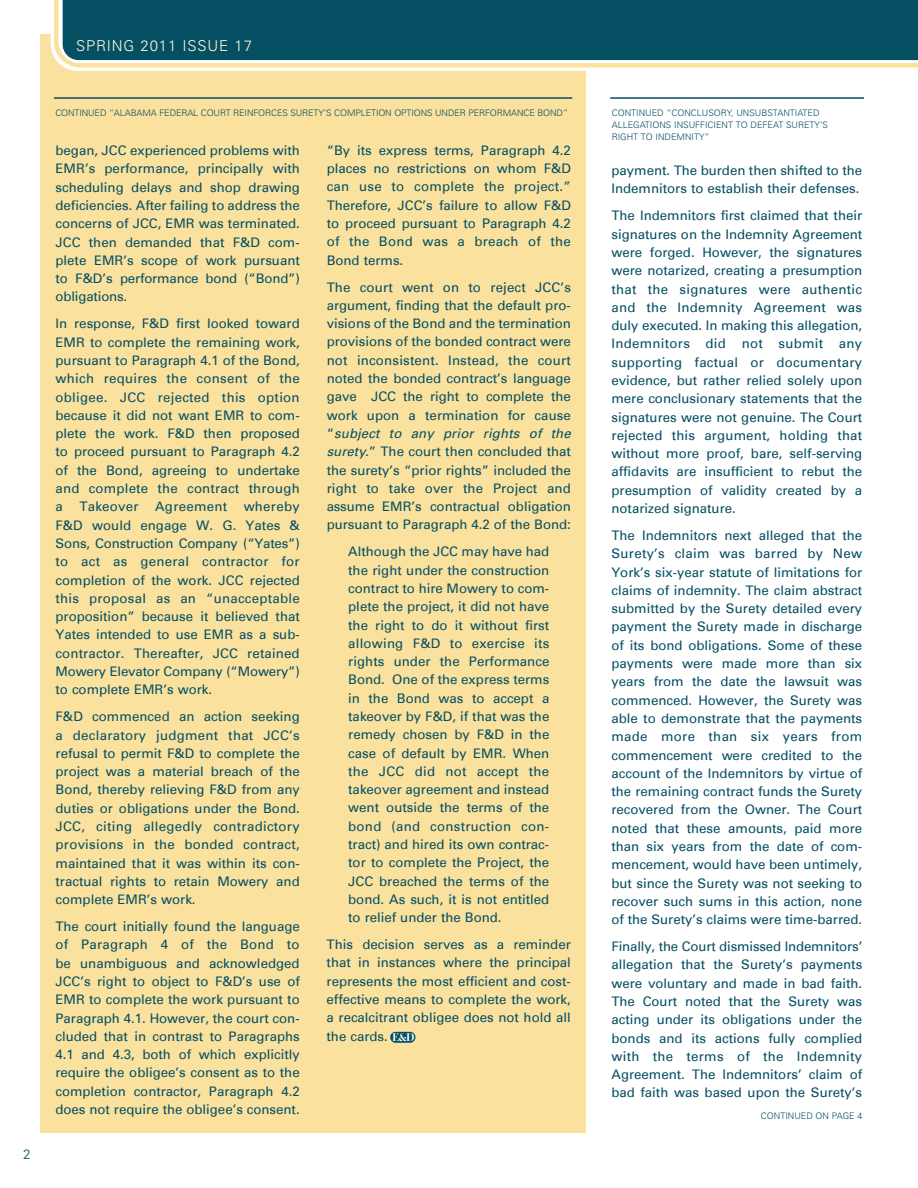
<style>
.page{position:relative;width:918px;height:1188px;background:#fff}
.page>*{position:absolute;margin:0;border:0;box-sizing:border-box;transform-origin:0 0}
.t1{font:300 15px "Univers";letter-spacing:.055em;color:#fefae0}
.t2{font:300 13.5px "Univers";color:#054f63}
.t3{font:13.2px/18.3px "Univers";color:#054f63;text-align:justify}
.t4{font:13.2px "Univers";letter-spacing:.02em;color:#054f63}
.t5{font:700 11.7px "Bauer Bodoni BT";color:#fff;scale:.95 1}
.t6{font:300 9px/12px "Univers";color:#054f63}
.s1{font-style:italic}
</style>
<div class="page">
<div style="left:40px;top:34px;width:546px;height:1099px;background:#fae19e"></div>
<svg style="left:51px;top:34px;width:535px;height:37px;background:#fefcf5"></svg>
<svg style="left:54px;top:0;width:864px;height:68px"></svg>
<div style="left:60px;top:0;width:858px;height:63px;background:#054f63"></div>
<hr style="left:54px;top:97px;width:518px;height:2px;background:#054f63">
<hr style="left:610px;top:97px;width:254px;height:2px;background:#054f63">
<div style="left:390px;top:1032px;width:25px;height:11px;background:#054f63;border-radius:5px"></div>
<p class="t2" style="left:23px;top:1149px;width:9px">2</p>
<p class="t1" style="left:76px;top:41px;width:177px">SPRING 2011 ISSUE 17</p>
<p class="t6" style="left:55px;top:108px;width:514px">CONTINUED “ALABAMA FEDERAL COURT REINFORCES SURETY’S COMPLETION OPTIONS UNDER PERFORMANCE BOND”</p>
<p class="t6" style="left:612px;top:108px;width:218px">CONTINUED “CONCLUSORY, UNSUBSTANTIATED<br>ALLEGATIONS INSUFFICIENT TO DEFEAT SURETY’S<br>RIGHT TO INDEMNITY”</p>
<p class="t3" style="left:56px;top:141px;width:246px">began, JCC experienced problems with EMR’s performance, principally with scheduling delays and shop drawing deficiencies. After failing to address the concerns of JCC, EMR was terminated.<br>JCC then demanded that F&amp;D com&shy;plete EMR’s scope of work pursuant to F&amp;D’s performance bond (“Bond”) obligations.</p>
<p class="t3" style="left:56px;top:315px;width:246px">In response, F&amp;D first looked toward EMR to complete the remaining work, pursuant to Paragraph 4.1 of the Bond, which requires the consent of the obligee. JCC rejected this option because it did not want EMR to com&shy;plete the work. F&amp;D then proposed to proceed pursuant to Paragraph 4.2 of the Bond, agreeing to undertake and complete the contract through a</p>
<p class="t4" style="left:79px;top:499px;width:61px">Takeover</p>
<p class="t4" style="left:155px;top:499px;width:73px">Agreement</p>
<p class="t3" style="left:56px;top:498px;width:246px;text-indent:188px">whereby F&amp;D would engage W. G. Yates &amp; Sons, Construction Company (“Yates”) to act as general contractor for completion of the work. JCC rejected this proposal as an “unacceptable proposition” because it believed that Yates intended to use EMR as a sub&shy;contractor. Thereafter, JCC retained Mowery Elevator Company (“Mowery”) to complete EMR’s work.</p>
<p class="t3" style="left:56px;top:708px;width:246px">F&amp;D commenced an action seeking a declaratory judgment that JCC’s refusal to permit F&amp;D to complete the project was a material breach of the Bond, thereby relieving F&amp;D from any duties or obligations under the Bond.<br>JCC, citing allegedly contradictory provisions in the bonded contract, maintained that it was within its con&shy;tractual rights to retain Mowery and complete EMR’s work.</p>
<p class="t3" style="left:55px;top:917px;width:246px">The court initially found the language of Paragraph 4 of the Bond to be unambiguous and acknowledged JCC’s right to object to F&amp;D’s use of EMR to complete the work pursuant to Paragraph 4.1. However, the court con&shy;cluded that in contrast to Paragraphs 4.1 and 4.3, both of which explicitly require the obligee’s consent as to the completion contractor, Paragraph 4.2 does not require the obligee’s consent.</p>
<p class="t3" style="left:327px;top:141px;width:246px">“By its express terms, Paragraph 4.2 places no restrictions on whom F&amp;D can use to complete the project.” Therefore, JCC’s failure to allow F&amp;D to proceed pursuant to Paragraph 4.2 of the Bond was a breach of the Bond terms.</p>
<p class="t3" style="left:327px;top:278px;width:246px">The court went on to reject JCC’s argument, finding that the default pro&shy;visions of the Bond and the termination provisions of the bonded contract were not inconsistent. Instead, the court noted the bonded contract’s language gave JCC the right to complete the work upon a termination for cause “<span class="s1">subject to any prior rights of the surety.</span>” The court then concluded that the surety’s “prior rights” included the right to take over the Project and assume EMR’s contractual obligation pursuant to Paragraph 4.2 of the Bond:</p>
<p class="t3" style="left:348px;top:543px;width:203px">Although the JCC may have had the right under the construction contract to hire Mowery to com&shy;plete the project, it did not have the right to do it without first allowing F&amp;D to exercise its rights under the Performance Bond. One of the express terms in the Bond was to accept a takeover by F&amp;D, if that was the remedy chosen by F&amp;D in the case of default by EMR. When the JCC did not accept the takeover agreement and instead went outside the terms of the bond (and construction con&shy;tract) and hired its own contrac&shy;tor to complete the Project, the JCC breached the terms of the bond. As such, it is not entitled to relief under the Bond.</p>
<p class="t3" style="left:327px;top:935px;width:246px">This decision serves as a reminder that in instances where the principal represents the most efficient and cost&shy;effective means to complete the work, a recalcitrant obligee does not hold all the cards.</p>
<p class="t5" style="left:393px;top:1033px;width:24px">E&amp;D</p>
<p class="t3" style="left:612px;top:161px;width:252px">payment. The burden then shifted to the<br>Indemnitors to establish their defenses.</p>
<p class="t3" style="left:612px;top:207px;width:252px">The Indemnitors first claimed that their signatures on the Indemnity Agreement were forged. However, the signatures were notarized, creating a presumption that the signatures were authentic and the Indemnity Agreement was duly executed. In making this allegation, Indemnitors did not submit any supporting factual or documentary evidence, but rather relied solely upon mere conclusionary statements that the signatures were not genuine. The Court rejected this argument, holding that without more proof, bare, self-serving affidavits are insufficient to rebut the presumption of validity created by a notarized signature.</p>
<p class="t3" style="left:612px;top:526px;width:252px">The Indemnitors next alleged that the Surety’s claim was barred by New York’s six-year statute of limitations for claims of indemnity. The claim abstract submitted by the Surety detailed every payment the Surety made in discharge of its bond obligations. Some of these payments were made more than six years from the date the lawsuit was commenced. However, the Surety was able to demonstrate that the payments made more than six years from commencement were credited to the account of the Indemnitors by virtue of the remaining contract funds the Surety recovered from the Owner. The Court noted that these amounts, paid more than six years from the date of com&shy;mencement, would have been untimely, but since the Surety was not seeking to recover such sums in this action, none of the Surety’s claims were time-barred.</p>
<p class="t3" style="left:612px;top:937px;width:252px">Finally, the Court dismissed Indemnitors’ allegation that the Surety’s payments were voluntary and made in bad faith.<br>The Court noted that the Surety was acting under its obligations under the bonds and its actions fully complied with the terms of the Indemnity Agreement. The Indemnitors’ claim of bad faith was based upon the Surety’s</p>
<p class="t6" style="left:761px;top:1110px;width:103px">CONTINUED ON PAGE 4</p>
</div>
